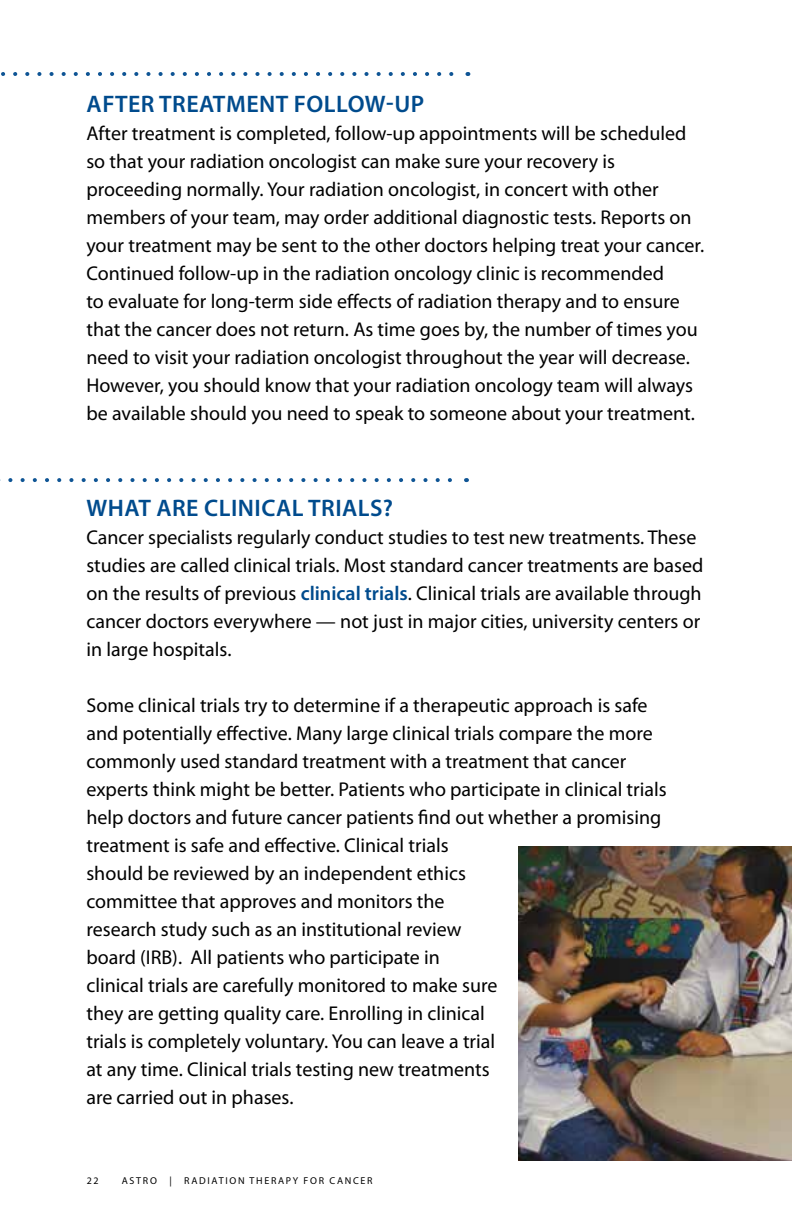
<style>
.page{position:relative;width:792px;height:1224px;background:#fff}
.page>*{position:absolute;margin:0;border:0;box-sizing:border-box;transform-origin:0 0}
.t1{font:600 24px "Myriad Pro";letter-spacing:.02em;color:#004b8d}
.t2{font:20px/28px "Myriad Pro";color:#000}
.t3{font:10px "Myriad Pro";letter-spacing:.17em;color:#000}
.s1{font-weight:600;color:#004b8d}
</style>
<div class="page">
<svg style="left:1px;top:72px;width:453px;height:4px"></svg>
<svg style="left:0;top:478px;width:452px;height:4px"></svg>
<img style="left:518px;top:846px;width:274px;height:315px">
<p class="t1" style="left:87px;top:89px;width:339px">AFTER TREATMENT FOLLOW-UP</p>
<p class="t2" style="left:86px;top:119px;width:619px">After treatment is completed, follow-up appointments will be scheduled so that your radiation oncologist can make sure your recovery is proceeding normally. Your radiation oncologist, in concert with other members of your team, may order additional diagnostic tests. Reports on your treatment may be sent to the other doctors helping treat your cancer.<br>Continued follow-up in the radiation oncology clinic is recommended<br>to evaluate for long-term side effects of radiation therapy and to ensure that the cancer does not return. As time goes by, the number of times you need to visit your radiation oncologist throughout the year will decrease.<br>However, you should know that your radiation oncology team will always be available should you need to speak to someone about your treatment.</p>
<p class="t1" style="left:87px;top:493px;width:308px">WHAT ARE CLINICAL TRIALS?</p>
<p class="t2" style="left:86px;top:523px;width:619px">Cancer specialists regularly conduct studies to test new treatments. These studies are called clinical trials. Most standard cancer treatments are based on the results of previous <span class="s1">clinical trials</span>. Clinical trials are available through cancer doctors everywhere — not just in major cities, university centers or in large hospitals.</p>
<p class="t2" style="left:86px;top:691px;width:582px">Some clinical trials try to determine if a therapeutic approach is safe and potentially effective. Many large clinical trials compare the more commonly used standard treatment with a treatment that cancer experts think might be better. Patients who participate in clinical trials help doctors and future cancer patients find out whether a promising treatment is safe and effective. Clinical trials<br>should be reviewed by an independent ethics<br>committee that approves and monitors the<br>research study such as an institutional review<br>board (IRB). All patients who participate in<br>clinical trials are carefully monitored to make sure<br>they are getting quality care. Enrolling in clinical<br>trials is completely voluntary. You can leave a trial<br>at any time. Clinical trials testing new treatments<br>are carried out in phases.</p>
<p class="t3" style="left:87px;top:1175px;width:13px">22</p>
<p class="t3" style="left:122px;top:1175px;width:252px">ASTRO | RADIATION THERAPY FOR CANCER</p>
</div>
